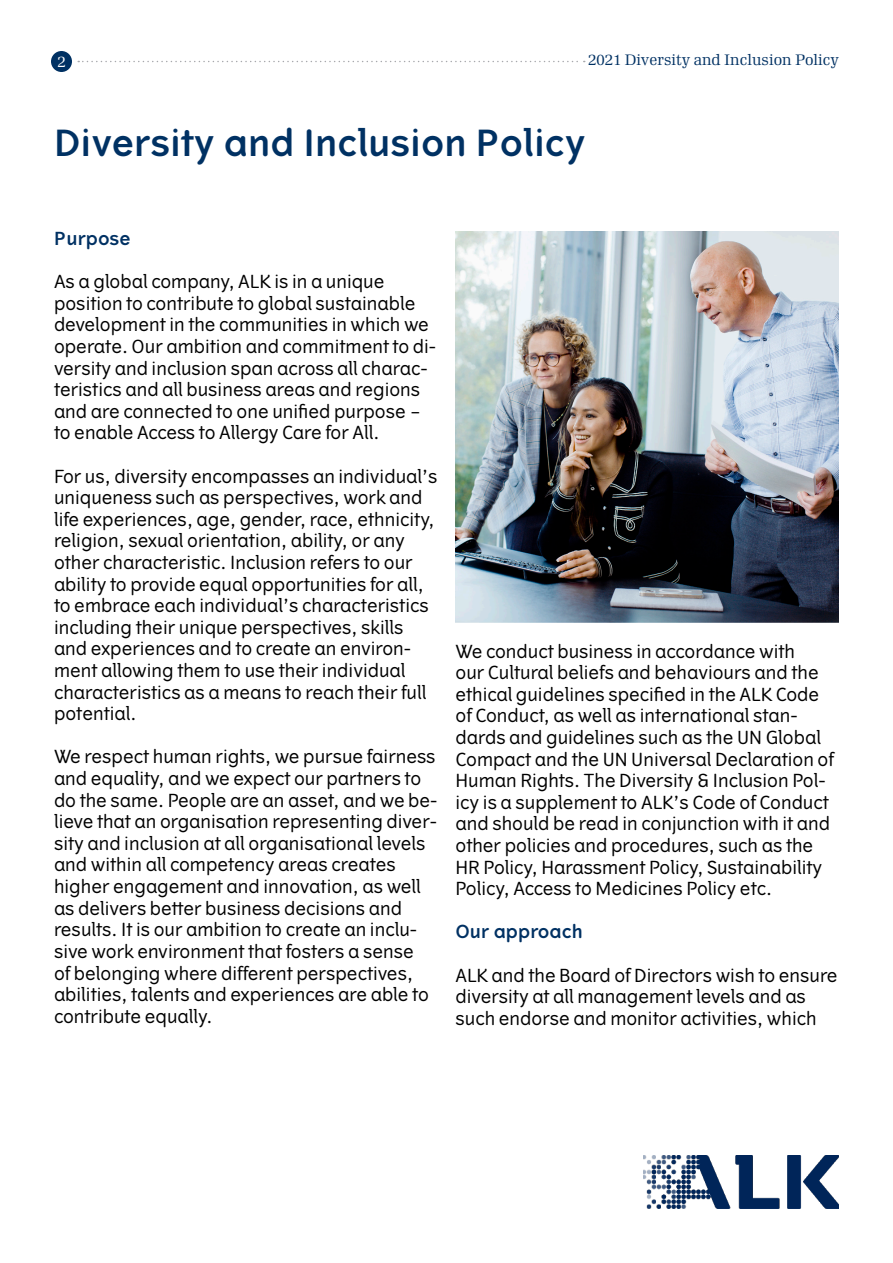
<style>
.page{position:relative;width:893px;height:1263px;background:#fff}
.page>*{position:absolute;margin:0;border:0;box-sizing:border-box;transform-origin:0 0}
.t1{font:600 36px "Vertigo";color:#003163}
.t2{font:18px/21.6px "Vertigo";color:#000}
.t3{font:600 18px "Vertigo";color:#003163}
.t4{font:15px "Seven Serif";color:#003163}
.t5{font:15px "Seven Serif";color:#fff}
</style>
<div class="page">
<img style="left:643px;top:1155px;width:196px;height:54px">
<div style="left:51px;top:51px;width:21px;height:21px;background:#003163;border-radius:50%"></div>
<svg style="left:78px;top:61px;width:507px;height:1px"></svg>
<img style="left:455px;top:231px;width:384px;height:391px">
<p class="t5" style="left:57px;top:52px;width:10px">2</p>
<p class="t4" style="left:588px;top:50px;width:252px">2021 Diversity and Inclusion Policy</p>
<p class="t1" style="left:54px;top:122px;width:533px">Diversity and Inclusion Policy</p>
<p class="t3" style="left:54px;top:228px;width:78px">Purpose</p>
<p class="t2" style="left:54px;top:271px;width:384px">As a global company, ALK is in a unique position to contribute to global sustainable development in the communities in which we operate. Our ambition and commitment to di&shy;versity and inclusion span across all charac&shy;teristics and all business areas and regions and are connected to one unified purpose – to enable Access to Allergy Care for All.</p>
<p class="t2" style="left:54px;top:465px;width:385px">For us, diversity encompasses an individual’s uniqueness such as perspectives, work and life experiences, age, gender, race, ethnicity, religion, sexual orientation, ability, or any other characteristic. Inclusion refers to our ability to provide equal opportunities for all, to embrace each individual’s characteristics including their unique perspectives, skills and experiences and to create an environ&shy;ment allowing them to use their individual characteristics as a means to reach their full potential.</p>
<p class="t2" style="left:54px;top:746px;width:385px">We respect human rights, we pursue fairness and equality, and we expect our partners to do the same. People are an asset, and we be&shy;lieve that an organisation representing diver&shy;sity and inclusion at all organisational levels and within all competency areas creates higher engagement and innovation, as well as delivers better business decisions and results. It is our ambition to create an inclu&shy;sive work environment that fosters a sense<br>of belonging where different perspectives, abilities, talents and experiences are able to contribute equally.</p>
<p class="t2" style="left:455px;top:640px;width:380px">We conduct business in accordance with<br>our Cultural beliefs and behaviours and the ethical guidelines specified in the ALK Code of Conduct, as well as international stan&shy;dards and guidelines such as the UN Global Compact and the UN Universal Declaration of Human Rights. The Diversity &amp; Inclusion Pol&shy;icy is a supplement to ALK’s Code of Conduct and should be read in conjunction with it and other policies and procedures, such as the HR Policy, Harassment Policy, Sustainability Policy, Access to Medicines Policy etc.</p>
<p class="t3" style="left:455px;top:921px;width:129px">Our approach</p>
<p class="t2" style="left:455px;top:964px;width:384px">ALK and the Board of Directors wish to ensure diversity at all management levels and as such endorse and monitor activities, which</p>
</div>
